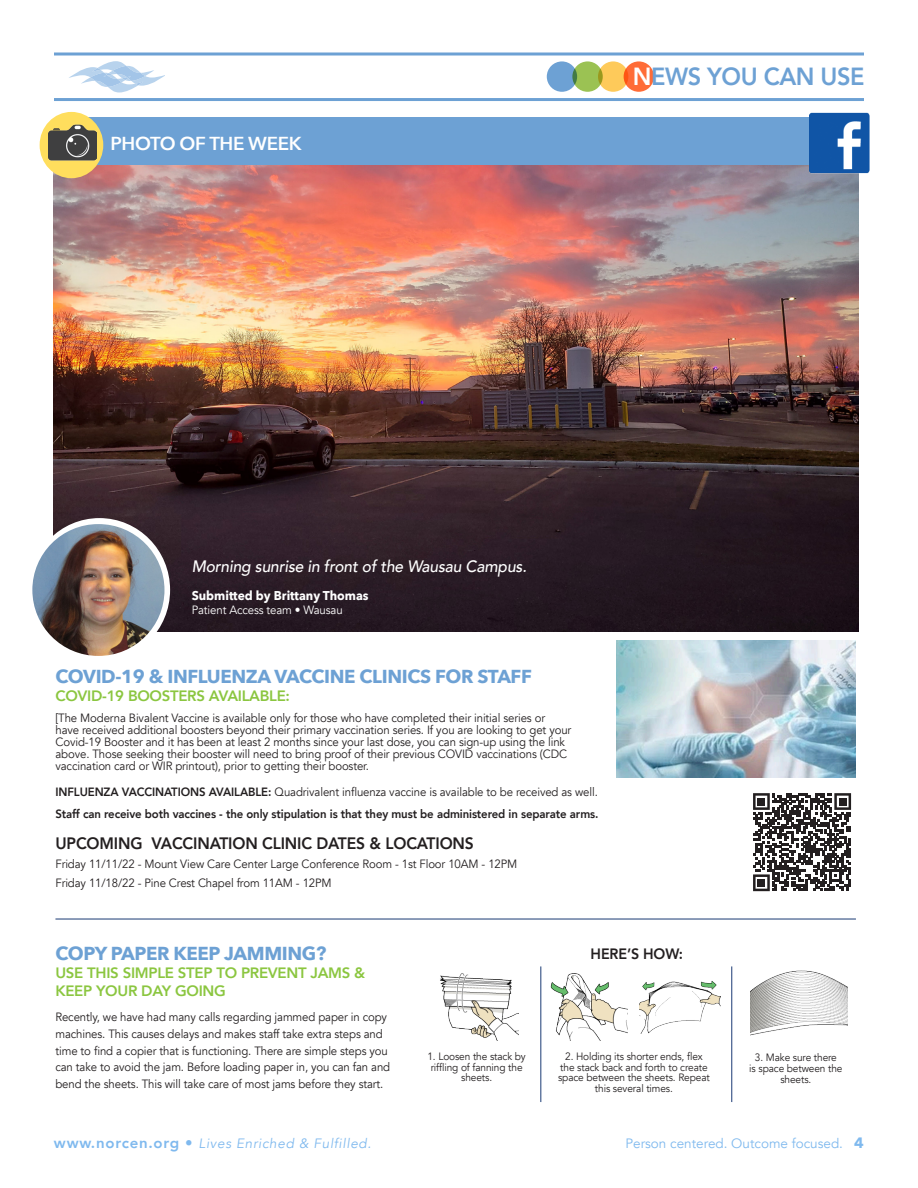
<style>
.page{position:relative;width:918px;height:1188px;background:#fff}
.page>*{position:absolute;margin:0;border:0;box-sizing:border-box;transform-origin:0 0}
.t1{font:800 24.75px "Avenir";letter-spacing:-.02em;color:#6da1d4;scale:.95 1}
._1-Header{font:700 18.75px "Avenir Next";letter-spacing:-.02em;color:#6da1d4}
._1-Header-2{font:600 18.75px "Avenir Next";letter-spacing:-.02em;color:#fff}
._3-BodyCopy{font:800 16.5px "Avenir";letter-spacing:-.01em;color:#231f20;scale:.95 1}
._3-BodyCopy-2{font:italic 500 16.5px "Avenir";letter-spacing:-.01em;color:#fff;scale:.95 1}
._2-SubHeader{font:800 15px/18px "Avenir";letter-spacing:-.02em;color:#8bc640}
._3-BodyCopy-3{font:800 15px "Avenir";letter-spacing:-.01em;color:#231f20;scale:.95 1}
.t2{font:italic 13.5px "Avenir";letter-spacing:.05em;color:#7fb9ee}
.t3{font:13.5px "Avenir";color:#7fb9ee}
._3-BodyCopy-4{font:700 12.75px "Avenir Next";color:#fff;scale:.95 1}
._3-BodyCopy-5{font:12px/12.1px "Avenir";letter-spacing:-.01em;color:#231f20;scale:.95 1}
._3-BodyCopy-6{font:800 12px "Avenir";letter-spacing:-.01em;color:#231f20;scale:.95 1}
._3-BodyCopy-7{font:12px "Avenir";letter-spacing:-.01em;color:#fff;scale:.95 1}
._3-BodyCopy-8{font:10.65px/10.6px "Avenir";letter-spacing:-.01em;color:#231f20;text-align:center;scale:.95 1}
.s1{color:#fff}
.s2{font-weight:800}
.s3{font-weight:800;font-style:normal;font-size:15px}
.s4{font-family:"Avenir Next";font-weight:700;font-size:15px}
</style>
<div class="page">
<svg style="left:69px;top:61px;width:96px;height:31px"></svg>
<svg style="left:54px;top:52px;width:810px;height:4px;background:#91b8de"></svg>
<hr style="left:54px;top:98px;width:810px;height:3px;background:#6da1d4">
<div style="left:624px;top:61px;width:30px;height:31px;background:#ff6c37;border-radius:50%"></div>
<div style="left:598px;top:61px;width:30px;height:31px;background:#feca5a;border-radius:50%"></div>
<div style="left:572px;top:61px;width:31px;height:31px;background:#9bc253;border-radius:50%"></div>
<div style="left:547px;top:61px;width:30px;height:31px;background:#6da1d4;border-radius:50%"></div>
<img style="left:54px;top:165px;width:805px;height:466px">
<div style="left:62px;top:118px;width:796px;height:47px;background:#6da1d4"></div>
<div style="left:40px;top:112px;width:63px;height:66px;background:#ffde5d;border-radius:50%"></div>
<img style="left:49px;top:119px;width:48px;height:48px">
<img style="left:809px;top:112px;width:61px;height:67px">
<img style="left:617px;top:640px;width:239px;height:138px">
<svg style="left:753px;top:793px;width:98px;height:98px"></svg>
<div style="left:758px;top:798px;width:7px;height:7px;background:#231f20"></div>
<div style="left:839px;top:798px;width:7px;height:7px;background:#231f20"></div>
<div style="left:758px;top:879px;width:7px;height:7px;background:#231f20"></div>
<div style="left:29px;top:518px;width:141px;height:144px;background:#fff;border-radius:50%"></div>
<img style="left:32px;top:524px;width:132px;height:132px;border-radius:66px">
<hr style="left:55px;top:919px;width:801px;height:1px;background:#1a3a74">
<img style="left:440px;top:973px;width:78px;height:67px">
<img style="left:550px;top:973px;width:78px;height:67px">
<img style="left:640px;top:981px;width:81px;height:52px">
<img style="left:751px;top:970px;width:97px;height:65px">
<hr style="left:541px;top:966px;width:1px;height:136px;background:#1a3a74">
<hr style="left:732px;top:966px;width:1px;height:136px;background:#1a3a74">
<p class="_1-Header-2" style="left:111px;top:128px;width:193px">PHOTO OF THE WEEK</p>
<h1 class="t1" style="left:633px;top:58px;width:246px"><span class="s1">N</span>EWS YOU CAN USE</h1>
<p class="_3-BodyCopy-2" style="left:192px;top:556px;width:354px">Morning sunrise in front of the Wausau Campus.</p>
<p class="_3-BodyCopy-4" style="left:192px;top:585px;width:188px">Submitted by Brittany Thomas</p>
<p class="_3-BodyCopy-7" style="left:192px;top:603px;width:161px">Patient Access team • Wausau</p>
<p class="_1-Header" style="left:55px;top:660px;width:478px">COVID-19 &amp; INFLUENZA VACCINE CLINICS FOR STAFF</p>
<p class="_2-SubHeader" style="left:55px;top:687px;width:236px">COVID-19 BOOSTERS AVAILABLE:</p>
<p class="_3-BodyCopy-5" style="left:55px;top:712px;width:545px">[The Moderna Bivalent Vaccine is available only for those who have completed their initial series or have received additional boosters beyond their primary vaccination series. If you are looking to get your Covid-19 Booster and it has been at least 2 months since your last dose, you can sign-up using the link above. Those seeking their booster will need to bring proof of their previous COVID vaccinations (CDC vaccination card or WIR printout), prior to getting their booster.</p>
<p class="_3-BodyCopy-5" style="left:55px;top:786px;width:572px"><span class="s2">INFLUENZA VACCINATIONS AVAILABLE:</span> Quadrivalent influenza vaccine is available to be received as well.</p>
<p class="_3-BodyCopy-6" style="left:55px;top:804px;width:573px">Staff can receive both vaccines - the only stipulation is that they must be administered in separate arms.</p>
<p class="_3-BodyCopy" style="left:55px;top:830px;width:442px">UPCOMING VACCINATION CLINIC DATES &amp; LOCATIONS</p>
<p class="_3-BodyCopy-5" style="left:55px;top:858px;width:488px">Friday 11/11/22 - Mount View Care Center Large Conference Room - 1st Floor 10AM - 12PM</p>
<p class="_3-BodyCopy-5" style="left:55px;top:877px;width:292px">Friday 11/18/22 - Pine Crest Chapel from 11AM - 12PM</p>
<p class="_1-Header" style="left:55px;top:937px;width:272px">COPY PAPER KEEP JAMMING?</p>
<p class="_2-SubHeader" style="left:55px;top:963px;width:311px">USE THIS SIMPLE STEP TO PREVENT JAMS &amp;<br>KEEP YOUR DAY GOING</p>
<p class="_3-BodyCopy-5" style="left:55px;top:1009px;width:354px;line-height:16.8px">Recently, we have had many calls regarding jammed paper in copy machines. This causes delays and makes staff take extra steps and time to find a copier that is functioning. There are simple steps you can take to avoid the jam. Before loading paper in, you can fan and bend the sheets. This will take care of most jams before they start.</p>
<p class="_3-BodyCopy-3" style="left:591px;top:943px;width:99px">HERE’S HOW:</p>
<p class="_3-BodyCopy-8" style="left:427px;top:1051px;width:105px">1. Loosen the stack by riffling of fanning the sheets.</p>
<p class="_3-BodyCopy-8" style="left:558px;top:1051px;width:161px">2. Holding its shorter ends, flex the stack back and forth to create space between the sheets. Repeat this several times.</p>
<p class="_3-BodyCopy-8" style="left:749px;top:1052px;width:100px">3. Make sure there<br>is space between the sheets.</p>
<p class="t2" style="left:54px;top:1136px;width:319px"><span class="s3">www.norcen.org •</span> Lives Enriched &amp; Fulfilled.</p>
<p class="t3" style="left:626px;top:1136px;width:240px">Person centered. Outcome focused. <span class="s4">4</span></p>
</div>
